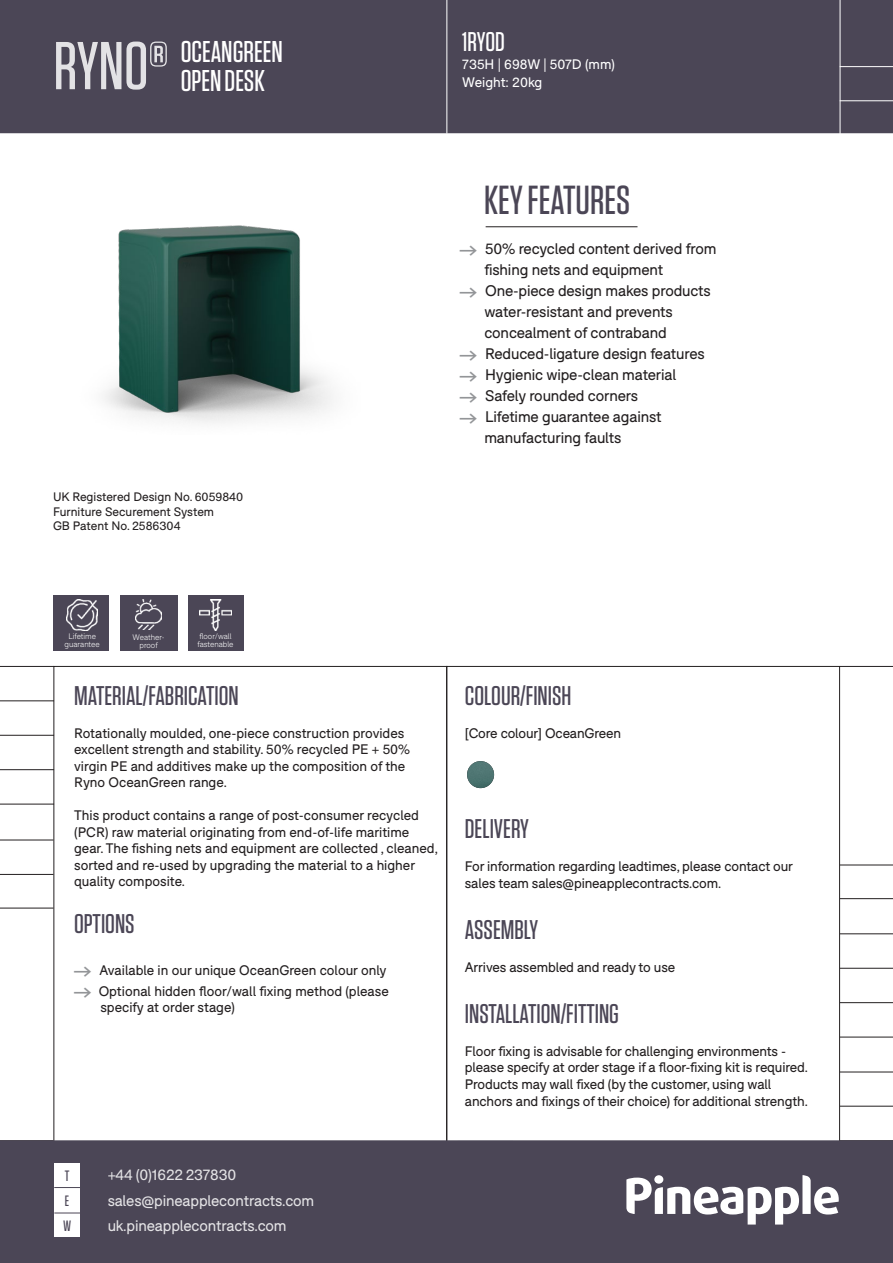
<style>
.page{position:relative;width:893px;height:1263px;background:#fff}
.page>*{position:absolute;margin:0;border:0;box-sizing:border-box;transform-origin:0 0}
.t1{font:500 67.5px "Tungsten";color:#fff}
.t2{font:500 40.5px "Tungsten";color:#4b4656}
.body_1_BLACK{font:500 30px "Tungsten";color:#fff}
.t3{font:500 27px "Tungsten";color:#4b4656}
.t4{font:500 27px "Tungsten";letter-spacing:-.005em;color:#fff}
.t5{font:15px "F37 Bolton";letter-spacing:-.01em;color:#231f20}
.t6{font:15px "F37 Bolton";letter-spacing:-.01em;color:#fff}
.t7{font:500 15px "Tungsten";color:#4b4656}
.t8{font:13.5px/16.5px "F37 Bolton";letter-spacing:-.005em;color:#231f20}
.t9{font:13.5px "F37 Bolton";color:#fff}
.t10{font:12px "F37 Bolton";color:#231f20}
.t11{font:300 7.8px/7.8px "F37 Bolton";color:#fff}
.s1{font-family:"Pinearrow";color:#939598}
.s2{font-family:"Pinearrow";font-size:15px;color:#939598}
</style>
<div class="page">
<div style="left:1px;top:1px;width:891px;height:131px;background:#4b4656"></div>
<div style="left:0;top:0;width:893px;height:133px;border:2px solid #4b4656"></div>
<div style="left:1px;top:1141px;width:891px;height:121px;background:#4b4656"></div>
<div style="left:0;top:1140px;width:893px;height:123px;border:2px solid #4b4656"></div>
<hr style="left:840px;top:865px;width:53px;height:1px;background:#231f20">
<hr style="left:840px;top:1002px;width:53px;height:1px;background:#231f20">
<hr style="left:840px;top:933px;width:53px;height:1px;background:#231f20">
<hr style="left:840px;top:1072px;width:53px;height:1px;background:#231f20">
<hr style="left:840px;top:1037px;width:53px;height:1px;background:#231f20">
<hr style="left:840px;top:968px;width:53px;height:1px;background:#231f20">
<hr style="left:840px;top:1106px;width:53px;height:1px;background:#231f20">
<hr style="left:840px;top:898px;width:53px;height:1px;background:#231f20">
<svg style="left:626px;top:1175px;width:213px;height:49px"></svg>
<div style="left:654px;top:1175px;width:9px;height:9px;background:#fff;border-radius:50%"></div>
<div style="left:54px;top:1162px;width:26px;height:25px;background:#fff"></div>
<div style="left:54px;top:1187px;width:26px;height:25px;background:#fff"></div>
<svg style="left:54px;top:1187px;width:26px;height:1px"></svg>
<hr style="left:840px;top:666px;width:53px;height:1px;background:#231f20">
<hr style="left:840px;top:0;width:1px;height:135px;background:#fff">
<hr style="left:840px;top:66px;width:53px;height:1px;background:#fff">
<hr style="left:840px;top:100px;width:53px;height:1px;background:#fff">
<hr style="left:446px;top:0;width:1px;height:134px;background:#fff">
<hr style="left:0;top:874px;width:53px;height:1px;background:#231f20">
<hr style="left:0;top:735px;width:54px;height:1px;background:#231f20">
<hr style="left:0;top:666px;width:54px;height:1px;background:#231f20">
<hr style="left:0;top:804px;width:54px;height:1px;background:#231f20">
<hr style="left:0;top:769px;width:54px;height:1px;background:#231f20">
<hr style="left:0;top:700px;width:54px;height:1px;background:#231f20">
<hr style="left:0;top:840px;width:53px;height:1px;background:#231f20">
<hr style="left:0;top:908px;width:53px;height:1px;background:#231f20">
<div style="left:54px;top:1212px;width:26px;height:25px;background:#fff"></div>
<svg style="left:54px;top:1212px;width:26px;height:1px"></svg>
<hr style="left:486px;top:226px;width:151px;height:1px;background:#231f20">
<img style="left:104px;top:225px;width:229px;height:198px">
<img style="left:467px;top:761px;width:27px;height:27px;border-radius:14px">
<div style="left:53px;top:595px;width:56px;height:56px;background:#4b4656"></div>
<img style="left:66px;top:599px;width:32px;height:31px">
<div style="left:120px;top:595px;width:56px;height:56px;background:#4b4656"></div>
<div style="left:188px;top:595px;width:56px;height:56px;background:#4b4656"></div>
<img style="left:136px;top:599px;width:25px;height:31px">
<img style="left:200px;top:600px;width:32px;height:30px">
<h1 class="t1" style="left:53px;top:31px;width:116px">RYNO®</h1>
<p class="body_1_BLACK" style="left:181px;top:36px;width:103px">OCEANGREEN</p>
<p class="body_1_BLACK" style="left:181px;top:64px;width:86px">OPEN DESK</p>
<p class="t10" style="left:53px;top:490px;width:192px">UK Registered Design No. 6059840</p>
<p class="t10" style="left:53px;top:504px;width:163px">Furniture Securement System</p>
<p class="t10" style="left:53px;top:519px;width:129px">GB Patent No. 2586304</p>
<p class="t4" style="left:462px;top:27px;width:44px">1RYOD</p>
<p class="t9" style="left:462px;top:56px;width:154px">735H | 698W | 507D (mm)</p>
<p class="t9" style="left:462px;top:74px;width:82px">Weight: 20kg</p>
<p class="t2" style="left:484px;top:178px;width:148px">KEY FEATURES</p>
<p class="t5" style="left:460px;top:240px;width:258px"><span class="s1">A</span> 50% recycled content derived from</p>
<p class="t5" style="left:484px;top:261px;width:180px">fishing nets and equipment</p>
<p class="t5" style="left:460px;top:282px;width:252px"><span class="s1">A</span> One-piece design makes products</p>
<p class="t5" style="left:484px;top:303px;width:190px">water-resistant and prevents</p>
<p class="t5" style="left:484px;top:324px;width:184px">concealment of contraband</p>
<p class="t5" style="left:460px;top:345px;width:246px"><span class="s1">A</span> Reduced-ligature design features</p>
<p class="t5" style="left:460px;top:366px;width:218px"><span class="s1">A</span> Hygienic wipe-clean material</p>
<p class="t5" style="left:460px;top:387px;width:180px"><span class="s1">A</span> Safely rounded corners</p>
<p class="t5" style="left:460px;top:408px;width:203px"><span class="s1">A</span> Lifetime guarantee against</p>
<p class="t5" style="left:484px;top:429px;width:139px">manufacturing faults</p>
<p class="t11" style="left:68px;top:633px;width:29px">Lifetime</p>
<p class="t11" style="left:65px;top:641px;width:37px">guarantee</p>
<p class="t11" style="left:133px;top:633px;width:33px;text-align:center">Weather&shy;proof</p>
<p class="t11" style="left:197px;top:632px;width:38px">floor/wall fastenable</p>
<p class="t11" style="left:206px;top:633px;width:21px">100%<br>LDPE</p>
<p class="t11" style="left:134px;top:633px;width:33px;text-align:center">Fire retardant</p>
<p class="t3" style="left:74px;top:681px;width:166px">MATERIAL/FABRICATION</p>
<p class="t8" style="left:74px;top:725px;width:337px">Rotationally moulded, one-piece construction provides excellent strength and stability. 50% recycled PE + 50% virgin PE and additives make up the composition of the Ryno OceanGreen range.</p>
<p class="t8" style="left:74px;top:807px;width:365px">This product contains a range of post-consumer recycled (PCR) raw material originating from end-of-life maritime gear. The fishing nets and equipment are collected , cleaned, sorted and re-used by upgrading the material to a higher quality composite.</p>
<p class="t3" style="left:74px;top:909px;width:62px">OPTIONS</p>
<p class="t8" style="left:74px;top:962px;width:314px"><span class="s2">A</span> Available in our unique OceanGreen colour only</p>
<p class="t8" style="left:74px;top:983px;width:316px"><span class="s2">A</span> Optional hidden floor/wall fixing method (please</p>
<p class="t8" style="left:100px;top:999px;width:136px">specify at order stage)</p>
<p class="t7" style="left:65px;top:1168px;width:6px">T</p>
<p class="t6" style="left:107px;top:1166px;width:130px">+44 (0)1622 237830</p>
<p class="t7" style="left:65px;top:1193px;width:6px">E</p>
<p class="t6" style="left:107px;top:1191px;width:208px">sales@pineapplecontracts.com</p>
<p class="t7" style="left:63px;top:1218px;width:10px">W</p>
<p class="t6" style="left:107px;top:1217px;width:181px">uk.pineapplecontracts.com</p>
<p class="t3" style="left:465px;top:681px;width:108px">COLOUR/FINISH</p>
<p class="t8" style="left:465px;top:725px;width:158px">[Core colour] OceanGreen</p>
<p class="t3" style="left:465px;top:815px;width:66px">DELIVERY</p>
<p class="t8" style="left:465px;top:858px;width:330px">For information regarding leadtimes, please contact our sales team sales@pineapplecontracts.com.</p>
<p class="t3" style="left:465px;top:915px;width:75px">ASSEMBLY</p>
<p class="t8" style="left:465px;top:959px;width:212px">Arrives assembled and ready to use</p>
<p class="t3" style="left:465px;top:999px;width:156px">INSTALLATION/FITTING</p>
<p class="t8" style="left:465px;top:1043px;width:345px">Floor fixing is advisable for challenging environments - please specify at order stage if a floor-fixing kit is required.<br>Products may wall fixed (by the customer, using wall anchors and fixings of their choice) for additional strength.</p>
</div>
